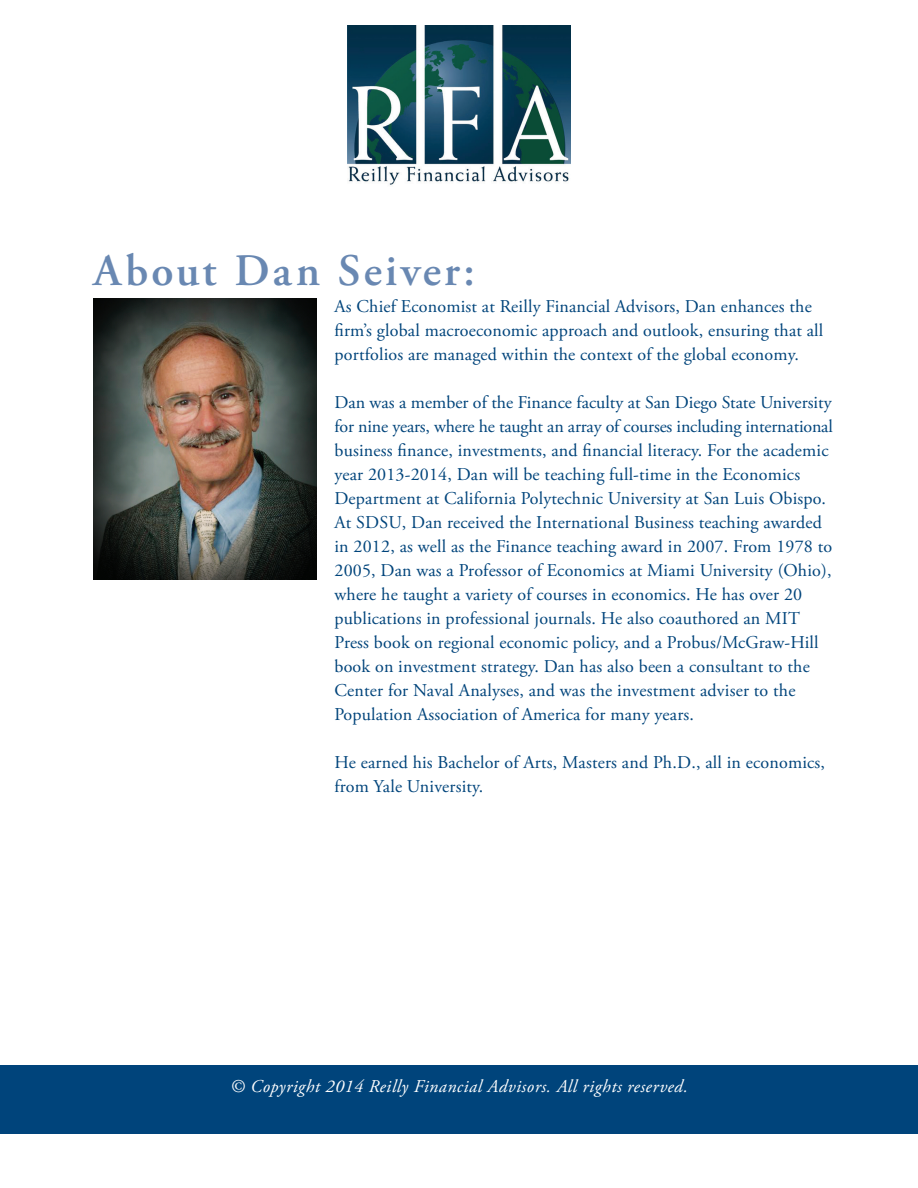
<style>
.page{position:relative;width:918px;height:1188px;background:#fff}
.page>*{position:absolute;margin:0;border:0;box-sizing:border-box;transform-origin:0 0}
.t1{font:600 45px "Adobe Garamond Pro";letter-spacing:.07em;color:#6988b2}
.t2{font:18px/24px "Adobe Garamond Pro";letter-spacing:.01em;color:#00447b}
.t3{font:italic 18px "Adobe Garamond Pro";letter-spacing:.03em;color:#fff}
</style>
<div class="page">
<div style="left:0;top:1066px;width:918px;height:68px;background:#00447b"></div>
<img style="left:347px;top:25px;width:224px;height:160px">
<img style="left:94px;top:299px;width:223px;height:281px">
<h1 class="t1" style="left:94px;top:244px;width:383px">About Dan Seiver:</h1>
<p class="t2" style="left:335px;top:295px;width:490px">As Chief Economist at Reilly Financial Advisors, Dan enhances the firm’s global macroeconomic approach and outlook, ensuring that all portfolios are managed within the context of the global economy.</p>
<p class="t2" style="left:335px;top:391px;width:500px">Dan was a member of the Finance faculty at San Diego State University for nine years, where he taught an array of courses including international business finance, investments, and financial literacy. For the academic year 2013-2014, Dan will be teaching full-time in the Economics Department at California Polytechnic University at San Luis Obispo.<br>At SDSU, Dan received the International Business teaching awarded in 2012, as well as the Finance teaching award in 2007. From 1978 to 2005, Dan was a Professor of Economics at Miami University (Ohio), where he taught a variety of courses in economics. He has over 20 publications in professional journals. He also coauthored an MIT Press book on regional economic policy, and a Probus/McGraw-Hill book on investment strategy. Dan has also been a consultant to the Center for Naval Analyses, and was the investment adviser to the Population Association of America for many years.</p>
<p class="t2" style="left:335px;top:751px;width:492px">He earned his Bachelor of Arts, Masters and Ph.D., all in economics, from Yale University.</p>
<p class="t3" style="left:230px;top:1076px;width:459px">© Copyright 2014 Reilly Financial Advisors. All rights reserved.</p>
</div>
